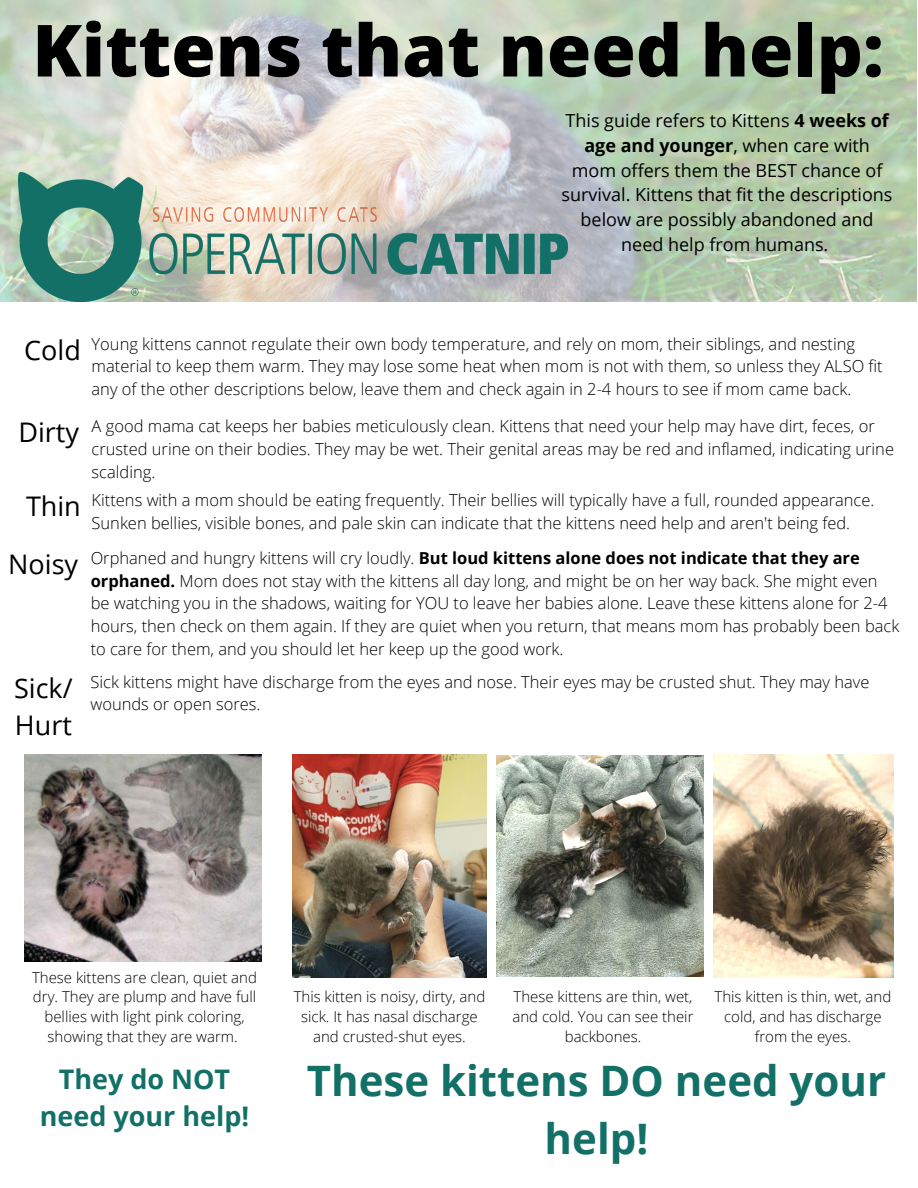
<style>
.page{position:relative;width:918px;height:1188px;background:#fff}
.page>*{position:absolute;margin:0;border:0;box-sizing:border-box;transform-origin:0 0}
.t1{font:800 72px "Open Sans";color:#000}
.t2{font:700 42px/58.3px "Open Sans";color:#127067;text-align:center}
.t3{font:700 27px/37.2px "Open Sans";color:#127067;text-align:center}
.t4{font:27px/37.2px "Open Sans";color:#000}
.t5{font:18px/24.8px "Open Sans";color:#000;text-align:center}
.t6{font:300 16.5px/22.6px "Open Sans";color:#000}
.t7{font:300 15px/19.6px "Open Sans";color:#000;text-align:center}
.s1{font-weight:700}
.s2{font-weight:400;font-size:27px}
</style>
<div class="page">
<img style="left:0;top:0;width:917px;height:301px">
<img style="left:24px;top:754px;width:238px;height:207px">
<img style="left:293px;top:754px;width:193px;height:223px">
<img style="left:496px;top:755px;width:207px;height:222px">
<img style="left:713px;top:754px;width:180px;height:223px">
<img style="left:18px;top:172px;width:549px;height:130px">
<h1 class="t1" style="left:32px;top:0;width:853px">Kittens that need help:</h1>
<p class="t5" style="left:562px;top:108px;width:332px">This guide refers to Kittens <span class="s1">4 weeks of age and younger</span>, when care with mom offers them the BEST chance of survival. Kittens that fit the descriptions below are possibly abandoned and need help from humans.</p>
<p class="t6" style="left:92px;top:332px;width:793px;text-indent:-67px"><span class="s2">Cold</span> Young kittens cannot regulate their own body temperature, and rely on mom, their siblings, and nesting material to keep them warm. They may lose some heat when mom is not with them, so unless they ALSO fit any of the other descriptions below, leave them and check again in 2-4 hours to see if mom came back.</p>
<p class="t6" style="left:92px;top:414px;width:804px;text-indent:-73px"><span class="s2">Dirty</span> A good mama cat keeps her babies meticulously clean. Kittens that need your help may have dirt, feces, or crusted urine on their bodies. They may be wet. Their genital areas may be red and inflamed, indicating urine scalding.</p>
<p class="t6" style="left:92px;top:488px;width:784px;text-indent:-66px"><span class="s2">Thin</span> Kittens with a mom should be eating frequently. Their bellies will typically have a full, rounded appearance.<br>Sunken bellies, visible bones, and pale skin can indicate that the kittens need help and aren't being fed.</p>
<h3 class="t4" style="left:8px;top:545px;width:71px">Noisy</h3>
<p class="t6" style="left:91px;top:546px;width:810px">Orphaned and hungry kittens will cry loudly. <span class="s1">But loud kittens alone does not indicate that they are orphaned.</span> Mom does not stay with the kittens all day long, and might be on her way back. She might even be watching you in the shadows, waiting for YOU to leave her babies alone. Leave these kittens alone for 2-4 hours, then check on them again. If they are quiet when you return, that means mom has probably been back to care for them, and you should let her keep up the good work.</p>
<h3 class="t4" style="left:14px;top:669px;width:60px">Sick/<br>Hurt</h3>
<p class="t6" style="left:90px;top:670px;width:781px">Sick kittens might have discharge from the eyes and nose. Their eyes may be crusted shut. They may have wounds or open sores.</p>
<p class="t7" style="left:32px;top:967px;width:226px">These kittens are clean, quiet and dry. They are plump and have full bellies with light pink coloring, showing that they are warm.</p>
<h3 class="t3" style="left:40px;top:1060px;width:211px">They do NOT need your help!</h3>
<p class="t7" style="left:294px;top:987px;width:193px">This kitten is noisy, dirty, and sick. It has nasal discharge and crusted-shut eyes.</p>
<p class="t7" style="left:513px;top:987px;width:182px">These kittens are thin, wet, and cold. You can see their backbones.</p>
<p class="t7" style="left:715px;top:987px;width:178px">This kitten is thin, wet, and cold, and has discharge from the eyes.</p>
<h2 class="t2" style="left:307px;top:1050px;width:581px">These kittens DO need your help!</h2>
</div>
